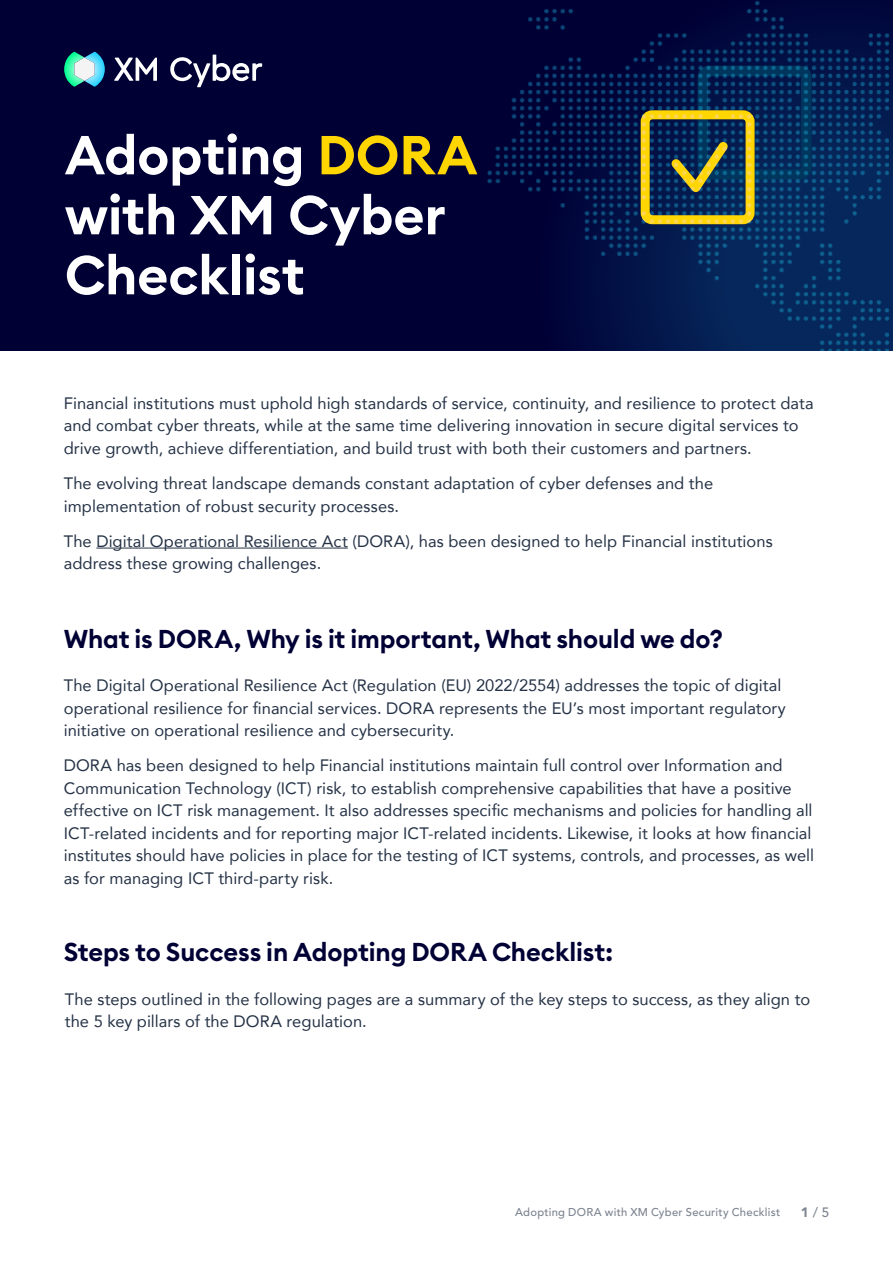
<style>
.page{position:relative;width:893px;height:1263px;background:#fff}
.page>*{position:absolute;margin:0;border:0;box-sizing:border-box;transform-origin:0 0}
.t1{font:600 54px/60px "Euclid Circular B";letter-spacing:-.005em;color:#fff}
.t2{font:600 25.5px "Euclid Circular B";letter-spacing:-.005em;color:#000035}
.t3{font:16.5px/22.5px "Avenir";letter-spacing:.005em;color:#253246}
.t4{font:500 13.5px "Avenir LT Pro";color:#7c8490}
.t5{font:500 11.25px "Avenir LT Pro";letter-spacing:.025em;color:#7c8490}
.s1{color:#ffd600}
.s2{font-weight:900}
</style>
<div class="page">
<div style="left:0;top:0;width:893px;height:351px;background:#000035"></div>
<hr style="left:96px;top:548px;width:252px;height:1px;background:#253246">
<svg style="left:114px;top:58px;width:43px;height:23px"></svg>
<svg style="left:170px;top:55px;width:92px;height:32px"></svg>
<svg style="left:64px;top:52px;width:41px;height:35px"></svg>
<img style="left:487px;top:0;width:406px;height:351px">
<h1 class="t1" style="left:65px;top:126px;width:414px">Adopting <span class="s1">DORA </span>with XM Cyber<br>Checklist</h1>
<p class="t3" style="left:64px;top:391px;width:751px">Financial institutions must uphold high standards of service, continuity, and resilience to protect data and combat cyber threats, while at the same time delivering innovation in secure digital services to drive growth, achieve differentiation, and build trust with both their customers and partners.</p>
<p class="t3" style="left:64px;top:472px;width:651px">The evolving threat landscape demands constant adaptation of cyber defenses and the implementation of robust security processes.</p>
<p class="t3" style="left:64px;top:529px;width:710px">The Digital Operational Resilience Act (DORA), has been designed to help Financial institutions address these growing challenges.</p>
<h2 class="t2" style="left:64px;top:622px;width:661px">What is DORA, Why is it important, What should we do?</h2>
<p class="t3" style="left:64px;top:673px;width:724px">The Digital Operational Resilience Act (Regulation (EU) 2022/2554) addresses the topic of digital operational resilience for financial services. DORA represents the EU’s most important regulatory initiative on operational resilience and cybersecurity.</p>
<p class="t3" style="left:64px;top:754px;width:752px">DORA has been designed to help Financial institutions maintain full control over Information and Communication Technology (ICT) risk, to establish comprehensive capabilities that have a positive effective on ICT risk management. It also addresses specific mechanisms and policies for handling all ICT-related incidents and for reporting major ICT-related incidents. Likewise, it looks at how financial institutes should have policies in place for the testing of ICT systems, controls, and processes, as well as for managing ICT third-party risk.</p>
<h2 class="t2" style="left:64px;top:936px;width:551px">Steps to Success in Adopting DORA Checklist:</h2>
<p class="t3" style="left:65px;top:987px;width:747px">The steps outlined in the following pages are a summary of the key steps to success, as they align to the 5 key pillars of the DORA regulation.</p>
<p class="t5" style="left:515px;top:1206px;width:267px">Adopting DORA with XM Cyber Security Checklist</p>
<p class="t4" style="left:801px;top:1204px;width:30px"><span class="s2">1</span> / 5</p>
</div>
